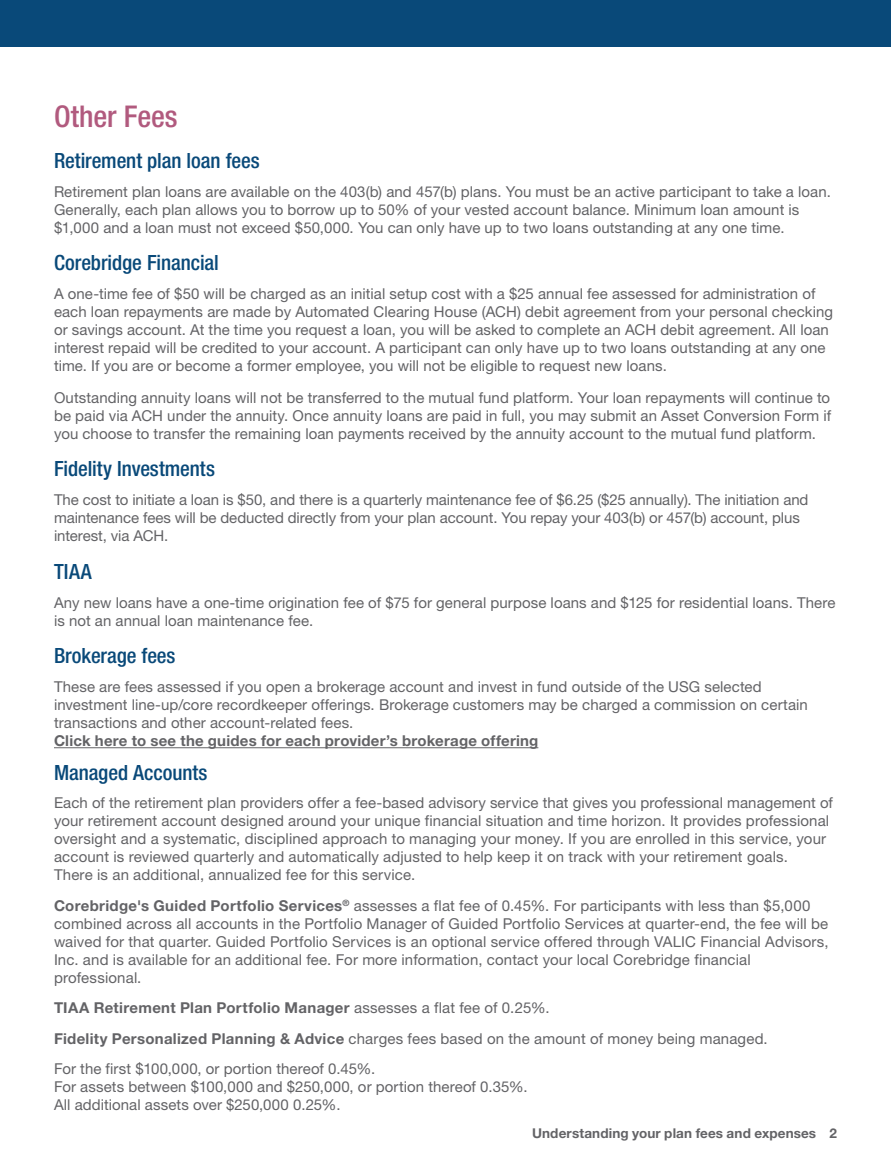
<style>
.page{position:relative;width:891px;height:1161px;background:#fff}
.page>*{position:absolute;margin:0;border:0;box-sizing:border-box;transform-origin:0 0}
._2A_Intro__G_10_5_14{font:500 condensed 30px "Helvetica Neue LT Std";letter-spacing:-.005em;color:#b15a7e}
._2A_Intro__G_10_5_14-2{font:500 condensed 21px "Helvetica Neue LT Std";letter-spacing:-.005em;color:#094979}
._2A_Intro__G_10_5_14-3{font:15px/18px "Helvetica Neue LT Std";letter-spacing:.005em;color:#636366}
._2A_Intro__G_10_5_14-4{font:700 15px "Helvetica Neue LT Std";letter-spacing:.02em;color:#636366}
._2A_Intro__G_10_5_14-5{font:700 13.5px "Helvetica Neue LT Std";letter-spacing:.01em;color:#636366}
.s1{font-weight:700}
.s2{font-weight:400}
</style>
<div class="page">
<hr style="left:54px;top:747px;width:484px;height:1px;background:#636366">
<div style="left:0;top:0;width:891px;height:47px;background:#094979"></div>
<p class="_2A_Intro__G_10_5_14" style="left:54px;top:98px;width:125px">Other Fees</p>
<p class="_2A_Intro__G_10_5_14-2" style="left:54px;top:148px;width:207px">Retirement plan loan fees</p>
<p class="_2A_Intro__G_10_5_14-3" style="left:54px;top:182px;width:778px">Retirement plan loans are available on the 403(b) and 457(b) plans. You must be an active participant to take a loan.<br>Generally, each plan allows you to borrow up to 50% of your vested account balance. Minimum loan amount is $1,000 and a loan must not exceed $50,000. You can only have up to two loans outstanding at any one time.</p>
<p class="_2A_Intro__G_10_5_14-2" style="left:54px;top:250px;width:166px">Corebridge Financial</p>
<p class="_2A_Intro__G_10_5_14-3" style="left:54px;top:285px;width:781px">A one-time fee of $50 will be charged as an initial setup cost with a $25 annual fee assessed for administration of each loan repayments are made by Automated Clearing House (ACH) debit agreement from your personal checking or savings account. At the time you request a loan, you will be asked to complete an ACH debit agreement. All loan interest repaid will be credited to your account. A participant can only have up to two loans outstanding at any one time. If you are or become a former employee, you will not be eligible to request new loans.</p>
<p class="_2A_Intro__G_10_5_14-3" style="left:54px;top:388px;width:779px;text-align:justify">Outstanding annuity loans will not be transferred to the mutual fund platform. Your loan repayments will continue to be paid via ACH under the annuity. Once annuity loans are paid in full, you may submit an Asset Conversion Form if you choose to transfer the remaining loan payments received by the annuity account to the mutual fund platform.</p>
<p class="_2A_Intro__G_10_5_14-2" style="left:54px;top:456px;width:163px">Fidelity Investments</p>
<p class="_2A_Intro__G_10_5_14-3" style="left:54px;top:491px;width:756px">The cost to initiate a loan is $50, and there is a quarterly maintenance fee of $6.25 ($25 annually). The initiation and maintenance fees will be deducted directly from your plan account. You repay your 403(b) or 457(b) account, plus interest, via ACH.</p>
<p class="_2A_Intro__G_10_5_14-2" style="left:54px;top:559px;width:39px">TIAA</p>
<p class="_2A_Intro__G_10_5_14-3" style="left:54px;top:593px;width:783px">Any new loans have a one-time origination fee of $75 for general purpose loans and $125 for residential loans. There is not an annual loan maintenance fee.</p>
<p class="_2A_Intro__G_10_5_14-2" style="left:54px;top:643px;width:123px">Brokerage fees</p>
<p class="_2A_Intro__G_10_5_14-3" style="left:54px;top:678px;width:755px">These are fees assessed if you open a brokerage account and invest in fund outside of the USG selected investment line-up/core recordkeeper offerings. Brokerage customers may be charged a commission on certain transactions and other account-related fees.<br><span class="s1">Click here to see the guides for each provider’s brokerage offering</span></p>
<p class="_2A_Intro__G_10_5_14-2" style="left:54px;top:760px;width:155px">Managed Accounts</p>
<p class="_2A_Intro__G_10_5_14-3" style="left:54px;top:794px;width:781px">Each of the retirement plan providers offer a fee-based advisory service that gives you professional management of your retirement account designed around your unique financial situation and time horizon. It provides professional oversight and a systematic, disciplined approach to managing your money. If you are enrolled in this service, your account is reviewed quarterly and automatically adjusted to help keep it on track with your retirement goals.<br>There is an additional, annualized fee for this service.</p>
<p class="_2A_Intro__G_10_5_14-3" style="left:54px;top:896px;width:776px"><span class="s1">Corebridge's Guided Portfolio Services</span><sup>®</sup> assesses a flat fee of 0.45%. For participants with less than $5,000 combined across all accounts in the Portfolio Manager of Guided Portfolio Services at quarter-end, the fee will be waived for that quarter. Guided Portfolio Services is an optional service offered through VALIC Financial Advisors, Inc. and is available for an additional fee. For more information, contact your local Corebridge financial professional.</p>
<p class="_2A_Intro__G_10_5_14-4" style="left:54px;top:999px;width:497px">TIAA Retirement Plan Portfolio Manager <span class="s2">assesses a flat fee of 0.25%.</span></p>
<p class="_2A_Intro__G_10_5_14-3" style="left:54px;top:1029px;width:715px"><span class="s1">Fidelity Personalized Planning &amp; Advice</span> charges fees based on the amount of money being managed.</p>
<p class="_2A_Intro__G_10_5_14-3" style="left:54px;top:1060px;width:475px">For the first $100,000, or portion thereof 0.45%.<br>For assets between $100,000 and $250,000, or portion thereof 0.35%.<br>All additional assets over $250,000 0.25%.</p>
<p class="_2A_Intro__G_10_5_14-5" style="left:532px;top:1125px;width:306px">Understanding your plan fees and expenses 2</p>
</div>
